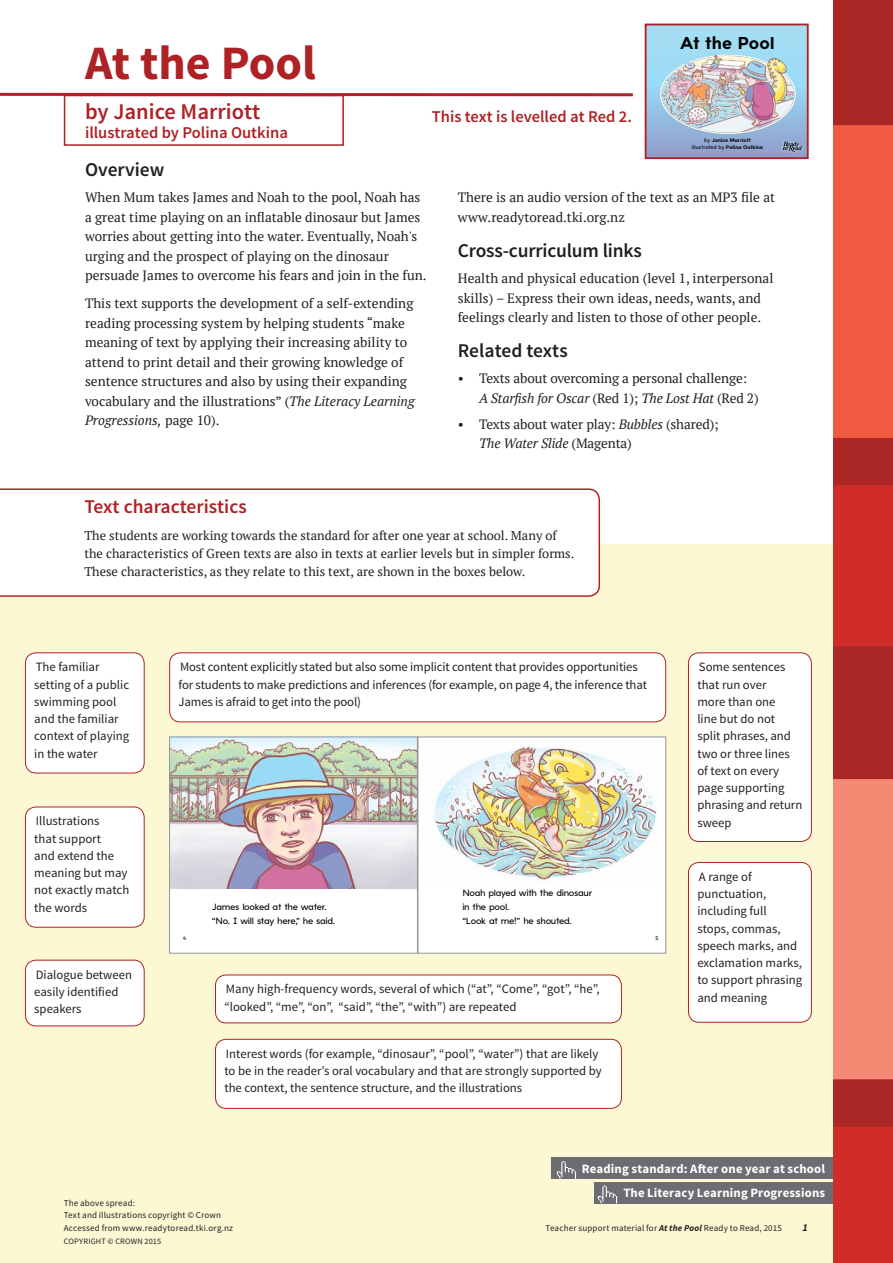
<style>
.page{position:relative;width:893px;height:1263px;background:#fff}
.page>*{position:absolute;margin:0;border:0;box-sizing:border-box;transform-origin:0 0}
.TS__Heading{font:700 48px "Source Sans Pro";color:#ae2226}
.AUTHOR{font:600 22.5px "Source Sans Pro";color:#ae2226}
.MS__Sub_Heading_in{font:600 19.5px "Source Sans Pro";letter-spacing:-.01em;color:#231f20}
.text_characteristics{font:600 19.5px "Source Sans Pro";color:#ae2226}
.t1{font:700 17.25px "Aronui";letter-spacing:.01em;color:#000}
.illustrated_by{font:600 16.5px "Source Sans Pro";color:#ae2226}
.KB__author{font:600 16.5px "Source Sans Pro";color:#ae2226}
.TS__Body{font:13.5px/19.5px "PT Serif";color:#231f20}
.MS__Sub_Heading_in-2{font:13.5px/19.5px "PT Serif";color:#231f20}
.info_text{font:12.75px/17.2px "Source Sans Pro";color:#231f20}
.text_characteristics-2{font:12.75px/18px "PT Serif";color:#231f20}
.JUN-2014_link{font:700 12.75px "Source Sans Pro";letter-spacing:.01em;color:#fff}
.t2{font:italic 700 10.5px "Source Sans Pro";color:#231f20}
.t3{font:9px/14px "Aronui";letter-spacing:-.035em;color:#000}
.t4{font:9px/12px "Source Sans Pro";letter-spacing:.02em;color:#231f20}
.t5{font:8.25px "Source Sans Pro";letter-spacing:.02em;color:#231f20}
.t6{font:5.4px "Aronui";color:#000}
.t7{font:700 5.1px/6.6px "Aronui";color:#000;text-align:center}
.s1{font-weight:400}
.s2{font-style:italic}
.s3{font-weight:700;font-style:italic}
</style>
<div class="page">
<div style="left:0;top:543px;width:833px;height:720px;background:#fcf8d3"></div>
<svg style="left:0;top:488px;width:600px;height:109px"></svg>
<div style="left:215px;top:1039px;width:406px;height:69px;background:#fff;border-radius:11px"></div>
<div style="left:215px;top:1039px;width:407px;height:70px;border:1px solid #ae2226;border-radius:11px"></div>
<div style="left:688px;top:653px;width:123px;height:188px;background:#fff;border-radius:11px"></div>
<div style="left:688px;top:652px;width:124px;height:190px;border:1px solid #ae2226;border-radius:11px"></div>
<div style="left:170px;top:653px;width:496px;height:69px;background:#fff;border-radius:11px"></div>
<div style="left:169px;top:652px;width:497px;height:70px;border:1px solid #ae2226;border-radius:11px"></div>
<div style="left:25px;top:960px;width:119px;height:66px;background:#fff;border-radius:11px"></div>
<div style="left:25px;top:960px;width:120px;height:66px;border:1px solid #ae2226;border-radius:11px"></div>
<div style="left:25px;top:653px;width:119px;height:120px;background:#fff;border-radius:11px"></div>
<div style="left:25px;top:652px;width:120px;height:121px;border:1px solid #ae2226;border-radius:11px"></div>
<div style="left:64px;top:95px;width:280px;height:51px;border:2px solid #ae2226"></div>
<hr style="left:0;top:93px;width:633px;height:3px;background:#ae2226">
<div style="left:215px;top:975px;width:406px;height:48px;background:#fff;border-radius:11px"></div>
<div style="left:215px;top:974px;width:407px;height:49px;border:1px solid #ae2226;border-radius:11px"></div>
<div style="left:688px;top:862px;width:123px;height:160px;background:#fff;border-radius:11px"></div>
<div style="left:688px;top:862px;width:124px;height:161px;border:1px solid #ae2226;border-radius:11px"></div>
<div style="left:25px;top:807px;width:119px;height:120px;background:#fff;border-radius:11px"></div>
<div style="left:25px;top:807px;width:120px;height:120px;border:1px solid #ae2226;border-radius:11px"></div>
<div style="left:551px;top:1158px;width:283px;height:21px;background:#6c6d70"></div>
<svg style="left:557px;top:1161px;width:19px;height:18px"></svg>
<div style="left:594px;top:1182px;width:240px;height:21px;background:#6c6d70"></div>
<svg style="left:598px;top:1185px;width:19px;height:18px"></svg>
<svg style="left:648px;top:27px;width:158px;height:129px;background:#9ac7e5"></svg>
<img style="left:659px;top:53px;width:136px;height:82px">
<div style="left:781px;top:139px;width:23px;height:16px;background:#fff;opacity:.75"></div>
<svg style="left:783px;top:142px;width:19px;height:10px"></svg>
<div style="left:645px;top:24px;width:164px;height:135px;border:2px solid #ae2226"></div>
<div style="left:170px;top:737px;width:247px;height:216px;background:#fff"></div>
<img style="left:171px;top:739px;width:245px;height:149px">
<div style="left:169px;top:737px;width:249px;height:216px;border:1px solid #939598"></div>
<div style="left:418px;top:737px;width:248px;height:216px;background:#fff"></div>
<img style="left:434px;top:746px;width:223px;height:134px">
<div style="left:418px;top:737px;width:248px;height:216px;border:1px solid #939598"></div>
<img style="left:833px;top:0;width:60px;height:1263px">
<p class="TS__Heading" style="left:85px;top:32px;width:232px">At the Pool</p>
<p class="AUTHOR" style="left:85px;top:97px;width:177px">by Janice Marriott</p>
<p class="KB__author" style="left:432px;top:106px;width:202px">This text is levelled at Red 2.</p>
<p class="illustrated_by" style="left:85px;top:122px;width:205px">illustrated by Polina Outkina</p>
<p class="t1" style="left:680px;top:33px;width:96px">At the Pool</p>
<p class="t7" style="left:692px;top:137px;width:73px"><span class="s1">by</span> Janice Marriott <span class="s1">illustrated by</span> Polina Outkina</p>
<p class="MS__Sub_Heading_in" style="left:85px;top:157px;width:81px">Overview</p>
<p class="TS__Body" style="left:85px;top:187px;width:343px">When Mum takes James and Noah to the pool, Noah has a great time playing on an inflatable dinosaur but James worries about getting into the water. Eventually, Noah's urging and the prospect of playing on the dinosaur persuade James to overcome his fears and join in the fun.</p>
<p class="TS__Body" style="left:85px;top:293px;width:331px">This text supports the development of a self-extending reading processing system by helping students “make meaning of text by applying their increasing ability to attend to print detail and their growing knowledge of sentence structures and also by using their expanding vocabulary and the illustrations” (<span class="s2">The Literacy Learning Progressions,</span> page 10).</p>
<p class="MS__Sub_Heading_in-2" style="left:458px;top:188px;width:319px">There is an audio version of the text as an MP3 file at www.readytoread.tki.org.nz</p>
<p class="MS__Sub_Heading_in" style="left:458px;top:238px;width:185px">Cross-curriculum links</p>
<p class="TS__Body" style="left:458px;top:268px;width:317px">Health and physical education (level 1, interpersonal skills) – Express their own ideas, needs, wants, and feelings clearly and listen to those of other people.</p>
<p class="MS__Sub_Heading_in" style="left:458px;top:338px;width:111px">Related texts</p>
<p class="TS__Body" style="left:479px;top:368px;width:281px;text-indent:-21px">• Texts about overcoming a personal challenge:<br><span class="s2">A Starfish for Oscar</span> (Red 1); <span class="s2">The Lost Hat</span> (Red 2)</p>
<p class="TS__Body" style="left:479px;top:414px;width:241px;text-indent:-21px">• Texts about water play: <span class="s2">Bubbles</span> (shared);<br><span class="s2">The Water Slide</span> (Magenta)</p>
<p class="text_characteristics" style="left:84px;top:495px;width:164px">Text characteristics</p>
<p class="text_characteristics-2" style="left:84px;top:526px;width:491px">The students are working towards the standard for after one year at school. Many of the characteristics of Green texts are also in texts at earlier levels but in simpler forms.<br>These characteristics, as they relate to this text, are shown in the boxes below.</p>
<p class="info_text" style="left:34px;top:659px;width:96px">The familiar setting of a public swimming pool and the familiar context of playing in the water</p>
<p class="info_text" style="left:34px;top:813px;width:97px">Illustrations<br>that support<br>and extend the meaning but may not exactly match the words</p>
<p class="info_text" style="left:34px;top:966px;width:99px">Dialogue between easily identified speakers</p>
<p class="info_text" style="left:179px;top:659px;width:470px">Most content explicitly stated but also some implicit content that provides opportunities for students to make predictions and inferences (for example, on page 4, the inference that<br>James is afraid to get into the pool)</p>
<p class="t6" style="left:183px;top:935px;width:5px">4</p>
<p class="t3" style="left:206px;top:900px;width:125px">James looked at the water. “No. I will stay here,” he said.</p>
<p class="t3" style="left:212px;top:900px;width:125px">James l oked a the water. “No. I will stay here,” he said.</p>
<p class="t3" style="left:462px;top:886px;width:131px">Noah played with the dinosaur in the pool.<br>“Look at me!” he shouted.</p>
<p class="t3" style="left:468px;top:887px;width:131px">Noah played with the dinosaur in the p ol.<br>“L ok at me!” he shouted.</p>
<p class="info_text" style="left:224px;top:981px;width:377px">Many high-frequency words, several of which (“at”, “Come”, “got”, “he”, “looked”, “me”, “on”, “said”, “the”, “with”) are repeated</p>
<p class="info_text" style="left:224px;top:1045px;width:379px">Interest words (for example, “dinosaur”, “pool”, “water”) that are likely to be in the reader’s oral vocabulary and that are strongly supported by the context, the sentence structure, and the illustrations</p>
<p class="t6" style="left:656px;top:935px;width:5px">5</p>
<p class="info_text" style="left:697px;top:659px;width:107px">Some sentences that run over<br>more than one<br>line but do not<br>split phrases, and two or three lines of text on every page supporting phrasing and return sweep</p>
<p class="info_text" style="left:697px;top:868px;width:106px">A range of punctuation, including full<br>stops, commas, speech marks, and exclamation marks, to support phrasing and meaning</p>
<p class="t4" style="left:64px;top:1197px;width:159px">The above spread:<br>Text and illustrations copyright © Crown</p>
<p class="JUN-2014_link" style="left:582px;top:1160px;width:245px">Reading standard: After one year at school</p>
<p class="JUN-2014_link" style="left:623px;top:1184px;width:203px">The Literacy Learning Progressions</p>
<p class="t4" style="left:64px;top:1222px;width:171px">Accessed from www.readytoread.tki.org.nz</p>
<p class="t4" style="left:546px;top:1222px;width:238px">Teacher support material for <span class="s3">At the Pool</span> Ready to Read, 2015</p>
<p class="t2" style="left:803px;top:1221px;width:7px">1</p>
<p class="t5" style="left:64px;top:1236px;width:99px">COPYRIGHT © CROWN 2015</p>
</div>
